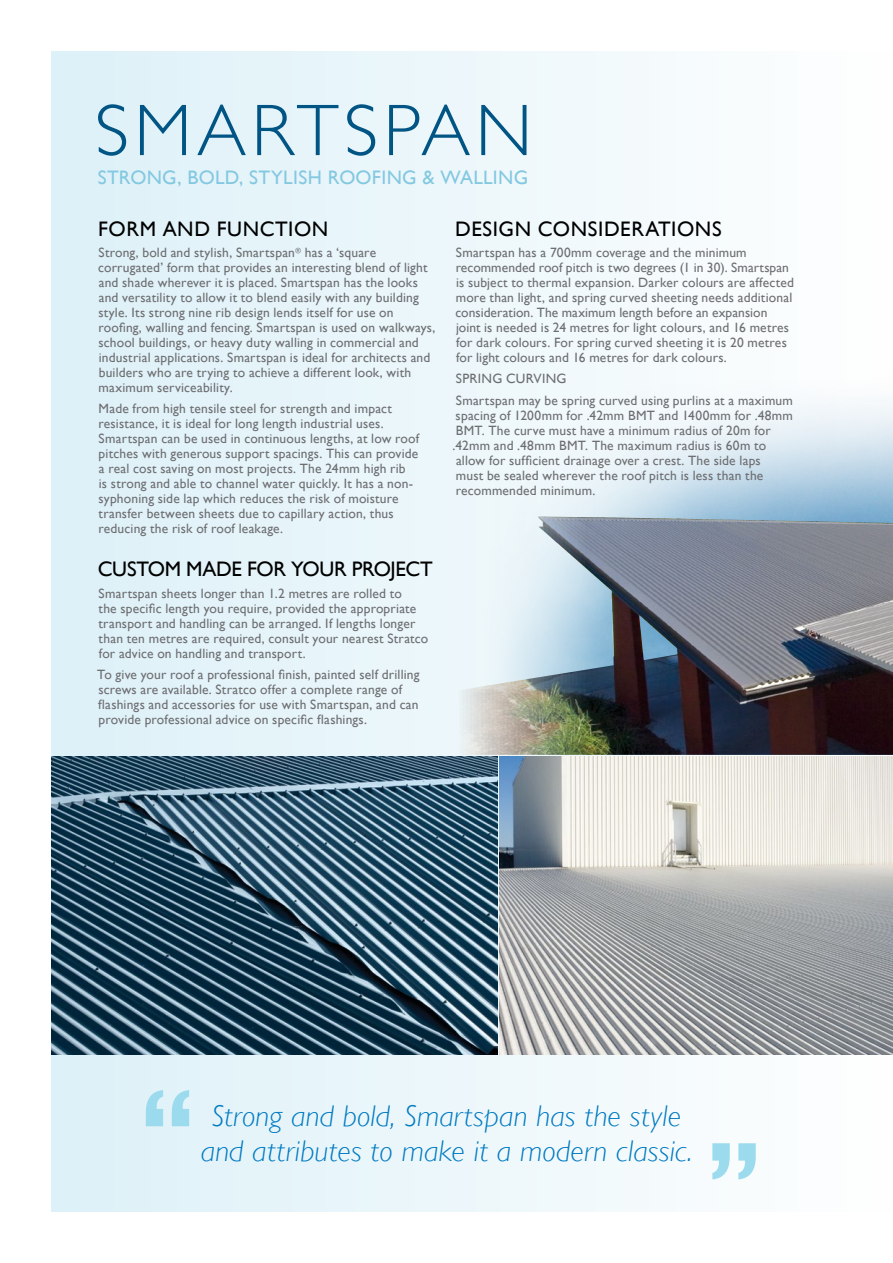
<style>
.page{position:relative;width:893px;height:1263px;background:#fff}
.page>*{position:absolute;margin:0;border:0;box-sizing:border-box;transform-origin:0 0}
.t1{font:700 120px "Lucida Grande";color:#9cdbed}
.t2{font:300 73.5px "Gill Sans";letter-spacing:.07em;color:#005584}
.t3{font:italic 300 30px "Gill Sans";letter-spacing:.005em;color:#007ac1}
.t4{font:21px "Gill Sans";letter-spacing:.025em;color:#000}
.t5{font:21px "Gill Sans";letter-spacing:-.015em;color:#000}
.t6{font:19.5px "Gill Sans";letter-spacing:.015em;color:#83c8e1}
.t7{font:13.5px/15px "Gill Sans";letter-spacing:.015em;color:#6d6e71}
</style>
<div class="page">
<div style="left:51px;top:51px;width:842px;height:1161px;background:linear-gradient(to right,#dcf0f7,#fefefe)"></div>
<img style="left:463px;top:355px;width:430px;height:161px">
<img style="left:451px;top:516px;width:442px;height:239px">
<img style="left:500px;top:757px;width:393px;height:297px">
<img style="left:51px;top:757px;width:446px;height:297px">
<h2 class="t2" style="left:95px;top:73px;width:439px">SMARTSPAN</h2>
<h3 class="t6" style="left:98px;top:165px;width:432px">STRONG, BOLD, STYLISH ROOFING &amp; WALLING</h3>
<h3 class="t4" style="left:98px;top:216px;width:232px">FORM AND FUNCTION</h3>
<p class="t7" style="left:98px;top:245px;width:339px">Strong, bold and stylish, Smartspan<sup>®</sup> has a ‘square corrugated’ form that provides an interesting blend of light and shade wherever it is placed. Smartspan has the looks and versatility to allow it to blend easily with any building style. Its strong nine rib design lends itself for use on roofing, walling and fencing. Smartspan is used on walkways, school buildings, or heavy duty walling in commercial and industrial applications. Smartspan is ideal for architects and builders who are trying to achieve a different look, with maximum serviceability.</p>
<p class="t7" style="left:98px;top:401px;width:322px">Made from high tensile steel for strength and impact resistance, it is ideal for long length industrial uses.<br>Smartspan can be used in continuous lengths, at low roof pitches with generous support spacings. This can provide a real cost saving on most projects. The 24mm high rib<br>is strong and able to channel water quickly. It has a non&shy;syphoning side lap which reduces the risk of moisture transfer between sheets due to capillary action, thus reducing the risk of roof leakage.</p>
<h3 class="t5" style="left:98px;top:557px;width:337px">CUSTOM MADE FOR YOUR PROJECT</h3>
<p class="t7" style="left:99px;top:585px;width:331px">Smartspan sheets longer than 1.2 metres are rolled to<br>the specific length you require, provided the appropriate transport and handling can be arranged. If lengths longer than ten metres are required, consult your nearest Stratco for advice on handling and transport.</p>
<p class="t7" style="left:97px;top:667px;width:324px">To give your roof a professional finish, painted self drilling screws are available. Stratco offer a complete range of flashings and accessories for use with Smartspan, and can provide professional advice on specific flashings.</p>
<h3 class="t4" style="left:455px;top:216px;width:268px">DESIGN CONSIDERATIONS</h3>
<p class="t7" style="left:455px;top:245px;width:340px">Smartspan has a 700mm coverage and the minimum recommended roof pitch is two degrees (1 in 30). Smartspan is subject to thermal expansion. Darker colours are affected more than light, and spring curved sheeting needs additional consideration. The maximum length before an expansion joint is needed is 24 metres for light colours, and 16 metres for dark colours. For spring curved sheeting it is 20 metres for light colours and 16 metres for dark colours.</p>
<p class="t7" style="left:456px;top:368px;width:339px;line-height:21.5px">SPRING CURVING<br>Smartspan may be spring curved using purlins at a maximum</p>
<p class="t7" style="left:452px;top:408px;width:342px">spacing of 1200mm for .42mm BMT and 1400mm for .48mm BMT. The curve must have a minimum radius of 20m for .42mm and .48mm BMT. The maximum radius is 60m to allow for sufficient drainage over a crest. The side laps<br>must be sealed wherever the roof pitch is less than the recommended minimum.</p>
<h1 class="t1" style="left:140px;top:1042px;width:56px">“</h1>
<h3 class="t3" style="left:212px;top:1099px;width:471px">Strong and bold, Smartspan has the style</h3>
<h3 class="t3" style="left:201px;top:1134px;width:493px">and attributes to make it a modern classic.</h3>
<h1 class="t1" style="left:707px;top:1095px;width:56px">”</h1>
</div>
